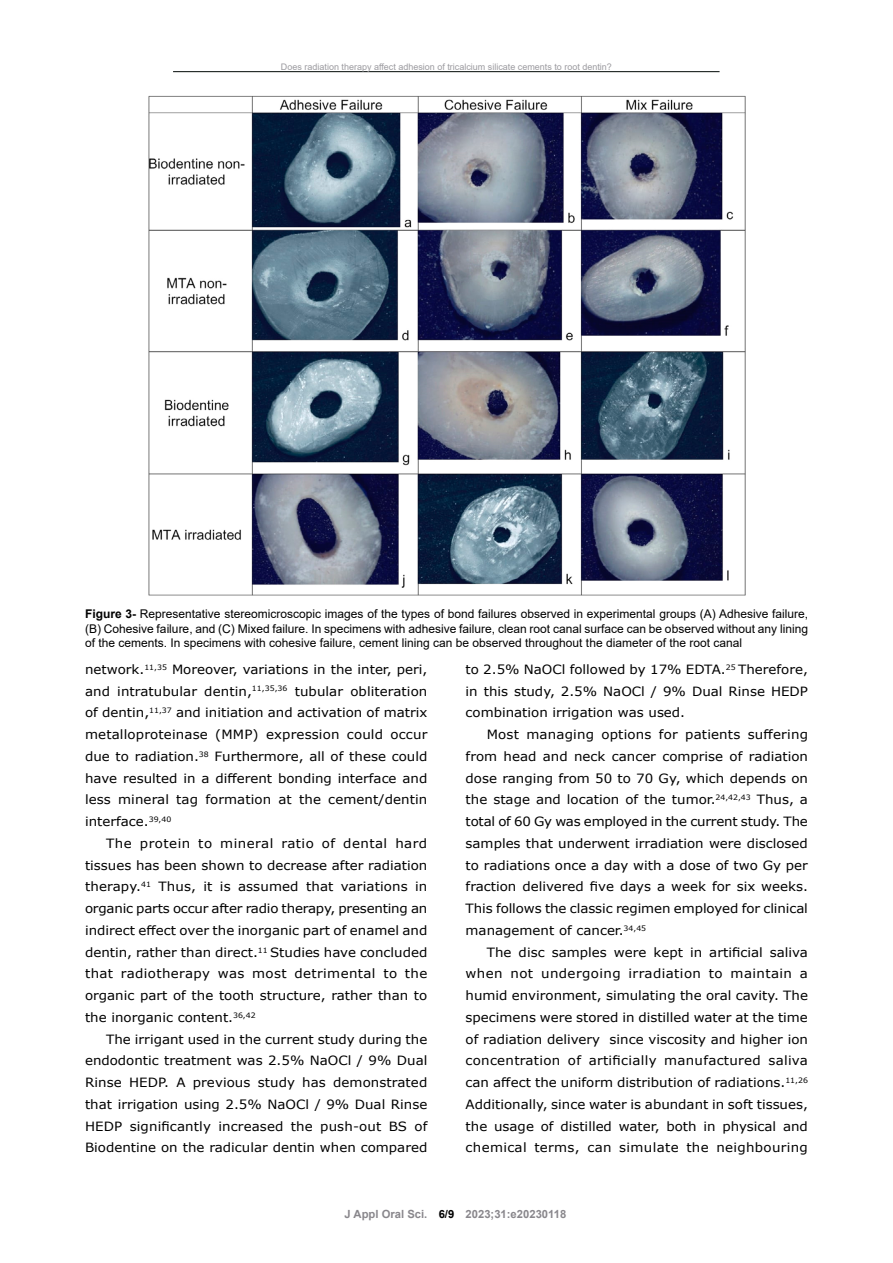
<style>
.page{position:relative;width:893px;height:1263px;background:#fff}
.page>*{position:absolute;margin:0;border:0;box-sizing:border-box;transform-origin:0 0}
.t1{font:12.75px/21.8px "Verdana";color:#000;text-align:justify;scale:1.05 1}
.t2{font:12px/14.4px "Arial";color:#000;text-align:justify}
.t3{font:700 11.25px "Arial";color:#89878c}
.t4{font:9px "Arial";color:#9c9ba0}
.s1{font-weight:700}
.s2{color:#000}
</style>
<div class="page">
<hr style="left:173px;top:71px;width:547px;height:1px;background:#000805">
<img style="left:148px;top:95px;width:598px;height:501px">
<p class="t4" style="left:281px;top:60px;width:332px">Does radiation therapy affect adhesion of tricalcium silicate cements to root dentin?</p>
<p class="t2" style="left:85px;top:607px;width:725px"><span class="s1">Figure 3-</span> Representative stereomicroscopic images of the types of bond failures observed in experimental groups (A) Adhesive failure, (B) Cohesive failure, and (C) Mixed failure. In specimens with adhesive failure, clean root canal surface can be observed without any lining of the cements. In specimens with cohesive failure, cement lining can be observed throughout the diameter of the root canal</p>
<p class="t1" style="left:85px;top:658px;width:328px">network.<sup>11,35</sup> Moreover, variations in the inter, peri, and intratubular dentin,<sup>11,35,36</sup> tubular obliteration of dentin,<sup>11,37</sup> and initiation and activation of matrix metalloproteinase (MMP) expression could occur due to radiation.<sup>38</sup> Furthermore, all of these could have resulted in a different bonding interface and less mineral tag formation at the cement/dentin interface.<sup>39,40</sup></p>
<p class="t1" style="left:85px;top:832px;width:328px;text-indent:21px">The protein to mineral ratio of dental hard tissues has been shown to decrease after radiation therapy.<sup>41</sup> Thus, it is assumed that variations in organic parts occur after radio therapy, presenting an indirect effect over the inorganic part of enamel and dentin, rather than direct.<sup>11</sup> Studies have concluded that radiotherapy was most detrimental to the organic part of the tooth structure, rather than to the inorganic content.<sup>36,42</sup></p>
<p class="t1" style="left:85px;top:1028px;width:328px;text-indent:21px">The irrigant used in the current study during the endodontic treatment was 2.5% NaOCl / 9% Dual Rinse HEDP. A previous study has demonstrated that irrigation using 2.5% NaOCl / 9% Dual Rinse HEDP significantly increased the push-out BS of Biodentine on the radicular dentin when compared</p>
<p class="t1" style="left:466px;top:658px;width:327px">to 2.5% NaOCl followed by 17% EDTA.<sup>25</sup> Therefore, in this study, 2.5% NaOCl / 9% Dual Rinse HEDP combination irrigation was used.</p>
<p class="t1" style="left:466px;top:723px;width:328px;text-indent:21px">Most managing options for patients suffering from head and neck cancer comprise of radiation dose ranging from 50 to 70 Gy, which depends on the stage and location of the tumor.<sup>24,42,43</sup> Thus, a total of 60 Gy was employed in the current study. The samples that underwent irradiation were disclosed to radiations once a day with a dose of two Gy per fraction delivered five days a week for six weeks.<br>This follows the classic regimen employed for clinical management of cancer.<sup>34,45</sup></p>
<p class="t1" style="left:466px;top:941px;width:328px;text-indent:21px">The disc samples were kept in artificial saliva when not undergoing irradiation to maintain a humid environment, simulating the oral cavity. The specimens were stored in distilled water at the time of radiation delivery since viscosity and higher ion concentration of artificially manufactured saliva can affect the uniform distribution of radiations.<sup>11,26<br></sup>Additionally, since water is abundant in soft tissues, the usage of distilled water, both in physical and chemical terms, can simulate the neighbouring</p>
<p class="t3" style="left:345px;top:1206px;width:223px">J Appl Oral Sci. <span class="s2">6/9</span> 2023;31:e20230118</p>
</div>
